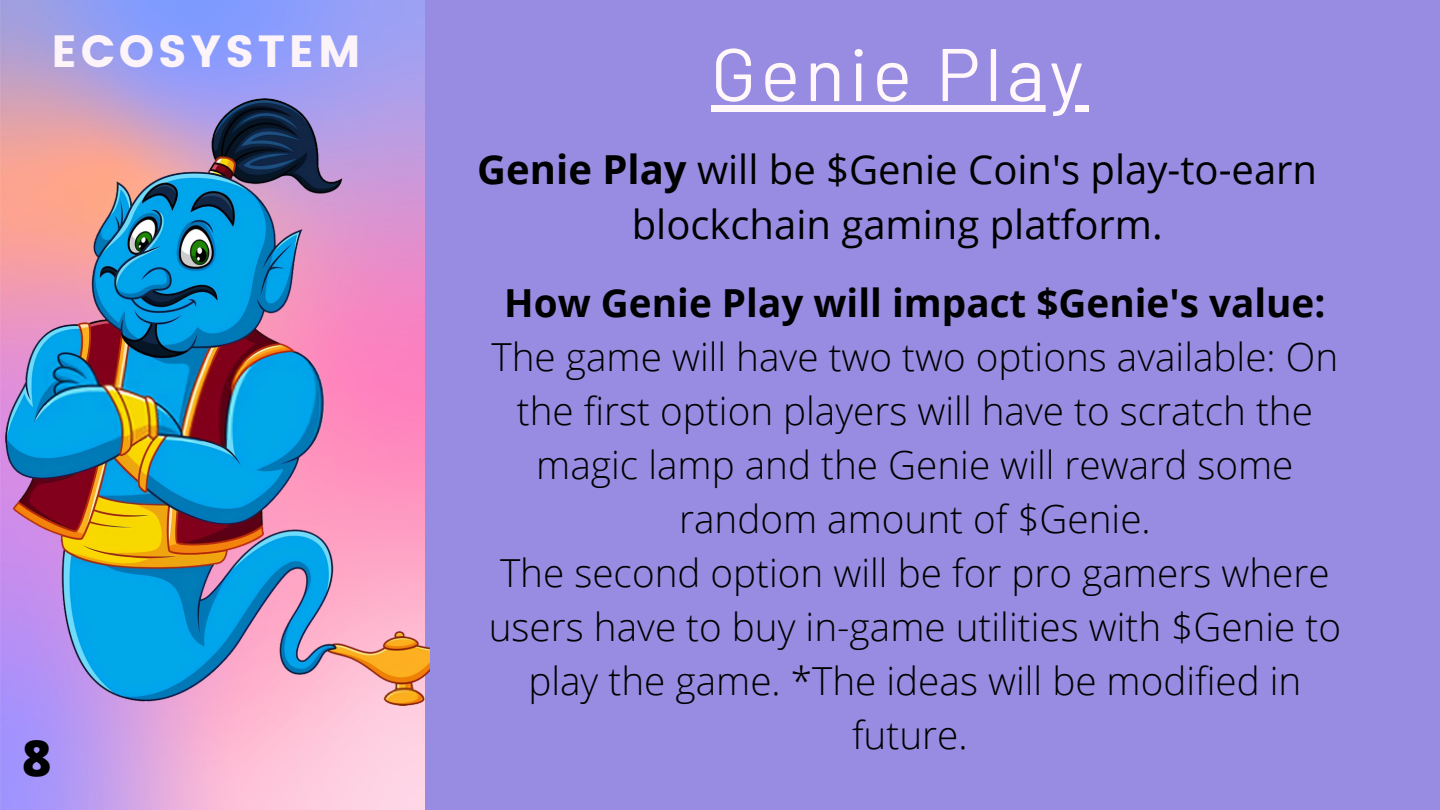
<style>
.page{position:relative;width:1440px;height:810px;background:#988ce2}
.page>*{position:absolute;margin:0;border:0;box-sizing:border-box;transform-origin:0 0}
.t1{font:74.4px "Barlow";letter-spacing:.06em;color:#fff7fa}
.t2{font:800 50px "Open Sans";color:#000}
.t3{font:45px "Poppins";letter-spacing:.08em;color:#fcf4f9}
.t4{font:40px/55.5px "Open Sans";color:#000;text-align:center}
.t5{font:300 38.7px/54px "Open Sans";color:#000;text-align:center}
.s1{font-weight:700}
</style>
<div class="page">
<img style="left:0;top:0;width:424px;height:810px">
<img style="left:5px;top:98px;width:425px;height:608px">
<div style="left:711px;top:105px;width:377px;height:7px;background:#fff7fa"></div>
<p class="t3" style="left:51px;top:26px;width:311px">ECOSYSTEM</p>
<p class="t2" style="left:22px;top:722px;width:31px">8</p>
<p class="t1" style="left:711px;top:27px;width:374px">Genie Play</p>
<p class="t4" style="left:477px;top:140px;width:841px"><span class="s1">Genie Play</span> will be $Genie Coin's play-to-earn blockchain gaming platform.</p>
<p class="t5" style="left:492px;top:275px;width:848px"><span class="s1">How Genie Play will impact $Genie's value:<br></span>The game will have two two options available: On the first option players will have to scratch the magic lamp and the Genie will reward some random amount of $Genie.</p>
<p class="t5" style="left:489px;top:545px;width:854px">The second option will be for pro gamers where users have to buy in-game utilities with $Genie to play the game. *The ideas will be modified in future.</p>
</div>
